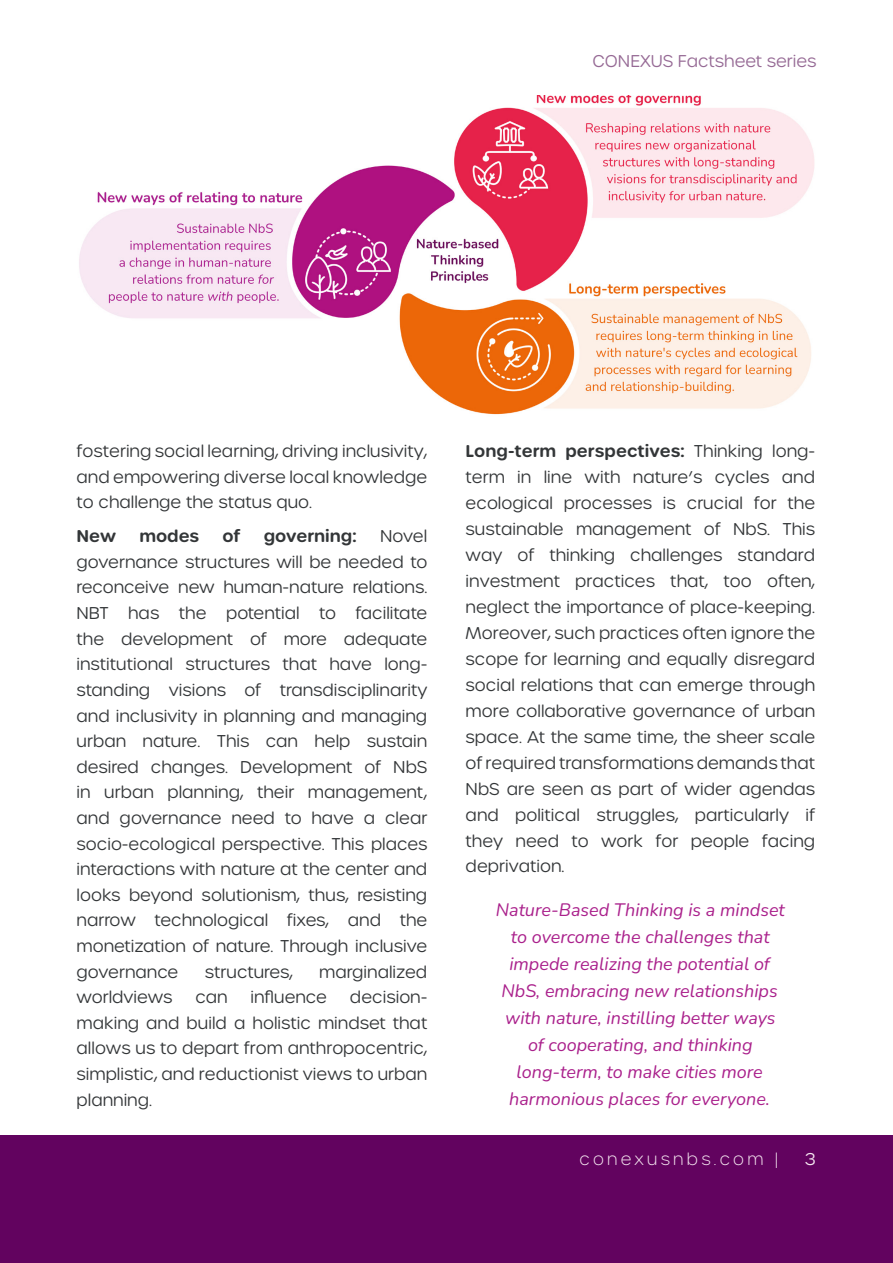
<style>
.page{position:relative;width:893px;height:1263px;background:#fff}
.page>*{position:absolute;margin:0;border:0;box-sizing:border-box;transform-origin:0 0}
.Quatations{font:italic 18px/27px "Nunito";color:#aa218c;text-align:center}
.Subtitle2{font:300 16.5px/25.7px "Urbane Rounded";color:#333638;text-align:justify}
.t1{font:300 16.5px "Urbane Rounded";color:#966a95}
.Subtitle2-2{font:600 16.5px "Urbane Rounded";color:#333638}
.t2{font:200 16.5px "Urbane Rounded";letter-spacing:.2em;color:#f5e6f0}
.t3{font:300 16.5px "Urbane Rounded";color:#f5e6f0}
.s1{font-weight:600}
</style>
<div class="page">
<div style="left:0;top:1135px;width:893px;height:128px;background:#62035f"></div>
<img style="left:79px;top:95px;width:736px;height:320px">
<p class="t1" style="left:592px;top:50px;width:225px">CONEXUS Factsheet series</p>
<p class="Subtitle2" style="left:77px;top:438px;width:352px">fostering social learning, driving inclusivity, and empowering diverse local knowledge to challenge the status quo.</p>
<p class="Subtitle2-2" style="left:77px;top:525px;width:41px">New</p>
<p class="Subtitle2-2" style="left:139px;top:525px;width:61px">modes</p>
<p class="Subtitle2-2" style="left:223px;top:525px;width:19px">of</p>
<p class="Subtitle2-2" style="left:264px;top:525px;width:94px">governing:</p>
<p class="Subtitle2" style="left:77px;top:523px;width:352px;text-indent:304px">Novel governance structures will be needed to reconceive new human-nature relations.<br>NBT has the potential to facilitate the development of more adequate institutional structures that have long&shy;standing visions of transdisciplinarity and inclusivity in planning and managing urban nature. This can help sustain desired changes. Development of NbS in urban planning, their management, and governance need to have a clear socio-ecological perspective. This places interactions with nature at the center and looks beyond solutionism, thus, resisting narrow technological fixes, and the monetization of nature. Through inclusive governance</p>
<p class="Subtitle2" style="left:205px;top:959px;width:90px">structures,</p>
<p class="Subtitle2" style="left:319px;top:959px;width:110px">marginalized</p>
<p class="Subtitle2" style="left:77px;top:984px;width:98px">worldviews</p>
<p class="Subtitle2" style="left:196px;top:984px;width:34px">can</p>
<p class="Subtitle2" style="left:250px;top:984px;width:78px">influence</p>
<p class="Subtitle2" style="left:77px;top:984px;width:352px;text-indent:273px">decision&shy;making and build a holistic mindset that allows us to depart from anthropocentric, simplistic, and reductionist views to urban planning.</p>
<p class="Subtitle2" style="left:466px;top:438px;width:351px"><span class="s1">Long-term perspectives:</span> Thinking long&shy;term in line with nature’s cycles and ecological processes is crucial for the sustainable management of NbS. This way of thinking challenges standard investment practices that, too often, neglect the importance of place-keeping.<br>Moreover, such practices often ignore the scope for learning and equally disregard social relations that can emerge through more collaborative governance of urban space. At the same time, the sheer scale of required transformations demands that NbS are seen as part of wider agendas and political struggles, particularly if they need to work for people facing deprivation.</p>
<p class="Quatations" style="left:496px;top:895px;width:291px">Nature-Based Thinking is a mindset to overcome the challenges that impede realizing the potential of NbS, embracing new relationships with nature, instilling better ways of cooperating, and thinking long-term, to make cities more harmonious places for everyone.</p>
<p class="t2" style="left:579px;top:1148px;width:200px">conexusnbs.com |</p>
<p class="t3" style="left:805px;top:1148px;width:12px">3</p>
</div>
